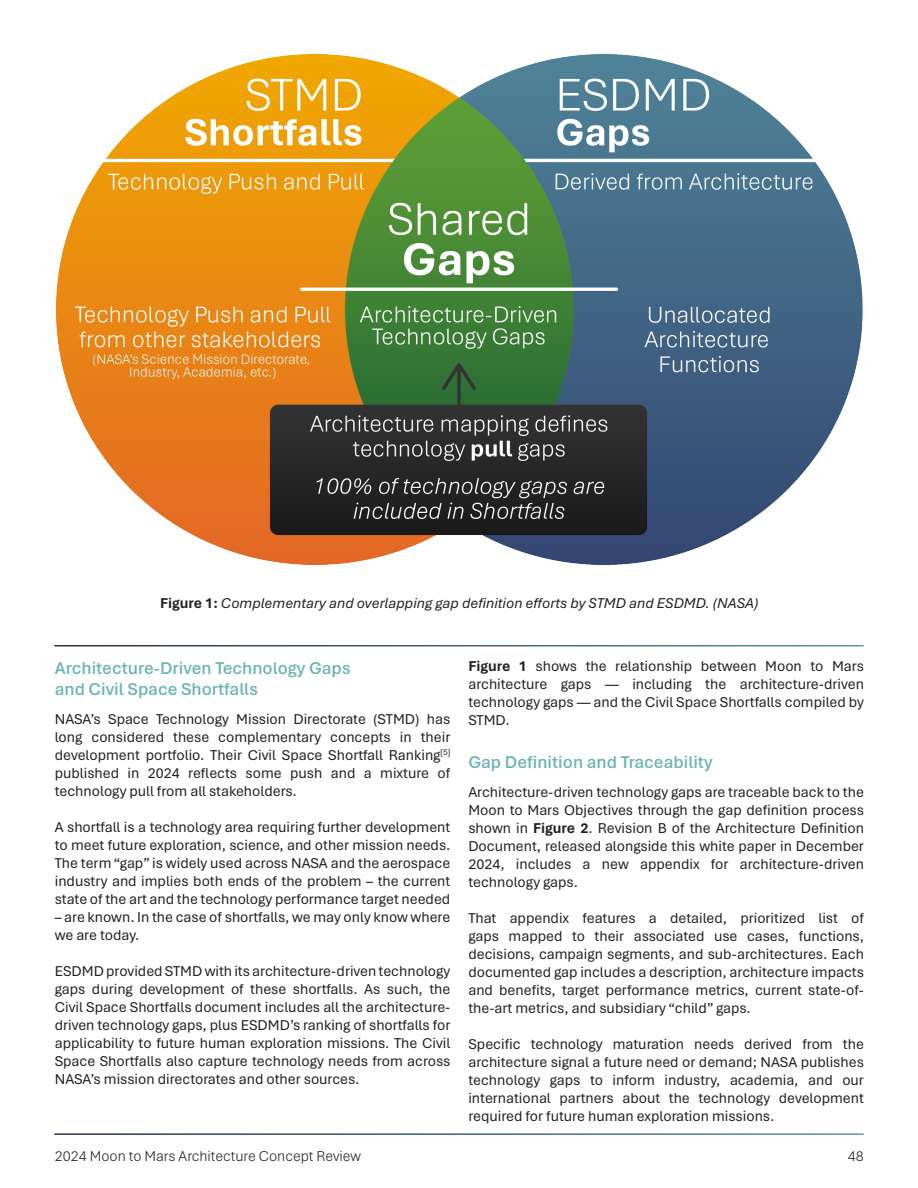
<style>
.page{position:relative;width:918px;height:1188px;background:#fff}
.page>*{position:absolute;margin:0;border:0;box-sizing:border-box;transform-origin:0 0}
.t1{font:600 18px/21.6px "Aptos";color:#6cb5b1}
.t2{font:15px/18px "Aptos";color:#231f20;text-align:justify}
.t3{font:italic 15px "Aptos";color:#231f20}
.t4{font:300 15px "Aptos";color:#231f20}
.s1{font-weight:700;font-style:normal}
.s2{font-weight:700}
</style>
<div class="page">
<img style="left:56px;top:54px;width:807px;height:511px">
<p class="t3" style="left:160px;top:593px;width:600px"><span class="s1">Figure 1:</span> Complementary and overlapping gap definition efforts by STMD and ESDMD. (NASA)</p>
<p class="t1" style="left:55px;top:656px;width:298px">Architecture-Driven Technology Gaps and Civil Space Shortfalls</p>
<p class="t2" style="left:55px;top:709px;width:397px">NASA’s Space Technology Mission Directorate (STMD) has long considered these complementary concepts in their development portfolio. Their Civil Space Shortfall Ranking<sup>[5] </sup>published in 2024 reflects some push and a mixture of technology pull from all stakeholders.</p>
<p class="t2" style="left:55px;top:817px;width:397px">A shortfall is a technology area requiring further development to meet future exploration, science, and other mission needs.<br>The term “gap” is widely used across NASA and the aerospace industry and implies both ends of the problem – the current state of the art and the technology performance target needed</p>
<p class="t2" style="left:55px;top:907px;width:397px">– are known. In the case of shortfalls, we may only know where we are today.</p>
<p class="t2" style="left:55px;top:961px;width:397px">ESDMD provided STMD with its architecture-driven technology gaps during development of these shortfalls. As such, the Civil Space Shortfalls document includes all the architecture&shy;driven technology gaps, plus ESDMD’s ranking of shortfalls for applicability to future human exploration missions. The Civil Space Shortfalls also capture technology needs from across NASA’s mission directorates and other sources.</p>
<p class="t2" style="left:468px;top:656px;width:397px"><span class="s2">Figure 1</span> shows the relationship between Moon to Mars architecture gaps — including the architecture-driven technology gaps — and the Civil Space Shortfalls compiled by STMD.</p>
<p class="t1" style="left:468px;top:751px;width:246px">Gap Definition and Traceability</p>
<p class="t2" style="left:468px;top:782px;width:397px">Architecture-driven technology gaps are traceable back to the Moon to Mars Objectives through the gap definition process shown in <span class="s2">Figure 2</span>. Revision B of the Architecture Definition Document, released alongside this white paper in December 2024, includes a new appendix for architecture-driven technology gaps.</p>
<p class="t2" style="left:468px;top:908px;width:397px">That appendix features a detailed, prioritized list of gaps mapped to their associated use cases, functions, decisions, campaign segments, and sub-architectures. Each documented gap includes a description, architecture impacts and benefits, target performance metrics, current state-of&shy;the-art metrics, and subsidiary “child” gaps.</p>
<p class="t2" style="left:468px;top:1034px;width:397px">Specific technology maturation needs derived from the architecture signal a future need or demand; NASA publishes technology gaps to inform industry, academia, and our international partners about the technology development required for future human exploration missions.</p>
<p class="t4" style="left:55px;top:1146px;width:308px">2024 Moon to Mars Architecture Concept Review</p>
<p class="t4" style="left:848px;top:1146px;width:18px">48</p>
</div>
